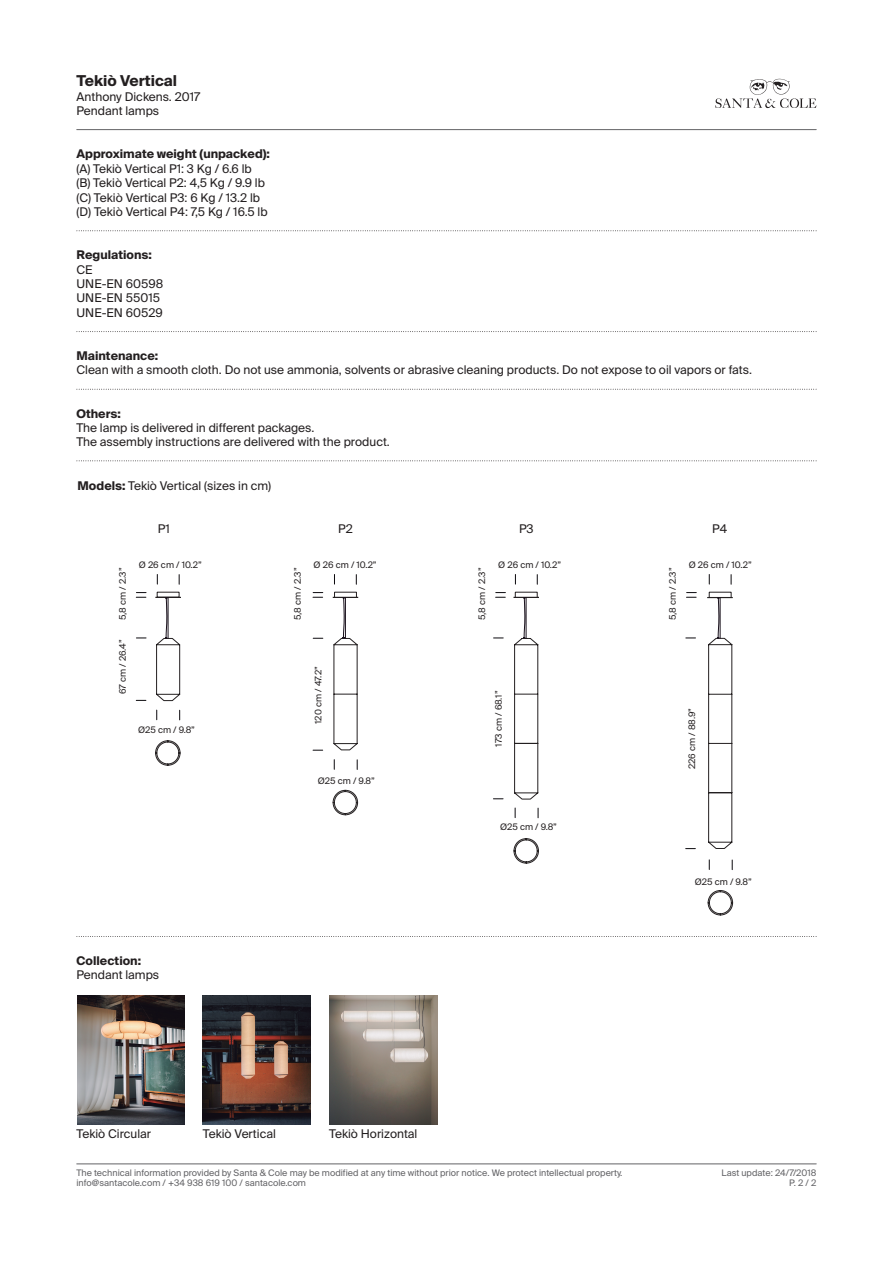
<style>
.page{position:relative;width:893px;height:1263px;background:#fff}
.page>*{position:absolute;margin:0;border:0;box-sizing:border-box;transform-origin:0 0}
.t1{font:700 15px "Suisse Intl";color:#231f20}
.t2{font:12px/14.4px "Suisse Intl";color:#231f20}
.t3{font:700 12px "Suisse Intl";color:#231f20}
.t4{font:9px "Suisse Intl";color:#636366}
.t5{font:9px "Suisse Intl";color:#231f20}
.s1{font-weight:700}
</style>
<div class="page">
<svg style="left:715px;top:79px;width:101px;height:29px"></svg>
<hr style="left:77px;top:129px;width:739px;height:1px;background:#636366">
<hr style="left:77px;top:1163px;width:739px;height:1px;background:#636366">
<svg style="left:77px;top:460px;width:740px;height:1px"></svg>
<svg style="left:77px;top:389px;width:740px;height:1px"></svg>
<svg style="left:77px;top:331px;width:740px;height:1px"></svg>
<svg style="left:77px;top:230px;width:740px;height:1px"></svg>
<svg style="left:155px;top:740px;width:25px;height:26px"></svg>
<svg style="left:136px;top:592px;width:10px;height:6px"></svg>
<svg style="left:313px;top:592px;width:10px;height:6px"></svg>
<svg style="left:496px;top:592px;width:9px;height:6px"></svg>
<svg style="left:686px;top:592px;width:10px;height:6px"></svg>
<svg style="left:333px;top:790px;width:25px;height:25px"></svg>
<svg style="left:514px;top:838px;width:25px;height:25px"></svg>
<svg style="left:708px;top:890px;width:25px;height:25px"></svg>
<svg style="left:156px;top:597px;width:25px;height:104px"></svg>
<svg style="left:333px;top:597px;width:25px;height:153px"></svg>
<svg style="left:514px;top:597px;width:25px;height:202px"></svg>
<svg style="left:707px;top:597px;width:25px;height:252px"></svg>
<svg style="left:77px;top:936px;width:740px;height:1px"></svg>
<img style="left:77px;top:995px;width:108px;height:130px">
<img style="left:203px;top:996px;width:108px;height:129px">
<img style="left:330px;top:996px;width:107px;height:129px">
<p class="t1" style="left:77px;top:72px;width:102px">Tekiò Vertical</p>
<p class="t2" style="left:77px;top:89px;width:125px">Anthony Dickens. 2017<br>Pendant lamps</p>
<p class="t3" style="left:77px;top:147px;width:195px">Approximate weight (unpacked):</p>
<p class="t2" style="left:77px;top:161px;width:193px">(A) Tekiò Vertical P1: 3 Kg / 6.6 lb (B) Tekiò Vertical P2: 4,5 Kg / 9.9 lb (C) Tekiò Vertical P3: 6 Kg / 13.2 lb (D) Tekiò Vertical P4: 7,5 Kg / 16.5 lb</p>
<p class="t3" style="left:77px;top:248px;width:77px">Regulations:</p>
<p class="t2" style="left:77px;top:262px;width:88px">CE<br>UNE-EN 60598<br>UNE-EN 55015<br>UNE-EN 60529</p>
<p class="t3" style="left:77px;top:349px;width:83px">Maintenance:</p>
<p class="t2" style="left:77px;top:363px;width:677px">Clean with a smooth cloth. Do not use ammonia, solvents or abrasive cleaning products. Do not expose to oil vapors or fats.</p>
<p class="t3" style="left:77px;top:406px;width:46px">Others:</p>
<p class="t2" style="left:77px;top:421px;width:315px">The lamp is delivered in different packages.<br>The assembly instructions are delivered with the product.</p>
<p class="t2" style="left:78px;top:478px;width:195px"><span class="s1">Models:</span> Tekiò Vertical (sizes in cm)</p>
<p class="t2" style="left:158px;top:521px;width:14px">P1</p>
<p class="t2" style="left:338px;top:521px;width:16px">P2</p>
<p class="t2" style="left:519px;top:521px;width:16px">P3</p>
<p class="t2" style="left:712px;top:521px;width:17px">P4</p>
<p class="t5" style="left:139px;top:559px;width:65px">Ø 26 cm / 10.2”</p>
<p class="t5" style="left:314px;top:559px;width:65px">Ø 26 cm / 10.2”</p>
<p class="t5" style="left:498px;top:559px;width:65px">Ø 26 cm / 10.2”</p>
<p class="t5" style="left:689px;top:559px;width:65px">Ø 26 cm / 10.2”</p>
<p class="t5" style="left:118px;top:620px;width:54px;rotate:-90deg">5,8 cm / 2.3”</p>
<p class="t5" style="left:292px;top:620px;width:54px;rotate:-90deg">5,8 cm / 2.3”</p>
<p class="t5" style="left:477px;top:620px;width:54px;rotate:-90deg">5,8 cm / 2.3”</p>
<p class="t5" style="left:667px;top:620px;width:54px;rotate:-90deg">5,8 cm / 2.3”</p>
<p class="t5" style="left:118px;top:694px;width:56px;rotate:-90deg">67 cm / 26.4”</p>
<p class="t5" style="left:313px;top:724px;width:59px;rotate:-90deg">120 cm / 47.2”</p>
<p class="t5" style="left:493px;top:746px;width:57px;rotate:-90deg">173 cm / 68.1”</p>
<p class="t5" style="left:687px;top:769px;width:63px;rotate:-90deg">226 cm / 88.9”</p>
<p class="t5" style="left:138px;top:725px;width:58px">Ø25 cm / 9.8”</p>
<p class="t3" style="left:77px;top:954px;width:66px">Collection:</p>
<p class="t2" style="left:77px;top:968px;width:84px">Pendant lamps</p>
<p class="t5" style="left:318px;top:775px;width:58px">Ø25 cm / 9.8”</p>
<p class="t2" style="left:77px;top:1126px;width:76px">Tekiò Circular</p>
<p class="t2" style="left:203px;top:1126px;width:75px">Tekiò Vertical</p>
<p class="t2" style="left:329px;top:1126px;width:90px">Tekiò Horizontal</p>
<p class="t5" style="left:500px;top:822px;width:58px">Ø25 cm / 9.8”</p>
<p class="t5" style="left:695px;top:876px;width:58px">Ø25 cm / 9.8”</p>
<p class="t4" style="left:77px;top:1167px;width:547px">The technical information provided by Santa &amp; Cole may be modified at any time without prior notice. We protect intellectual property.</p>
<p class="t4" style="left:722px;top:1167px;width:96px">Last update: 24/7/2018</p>
<p class="t4" style="left:77px;top:1178px;width:231px">info@santacole.com / +34 938 619 100 / santacole.com</p>
<p class="t4" style="left:789px;top:1178px;width:29px">P. 2 / 2</p>
</div>
